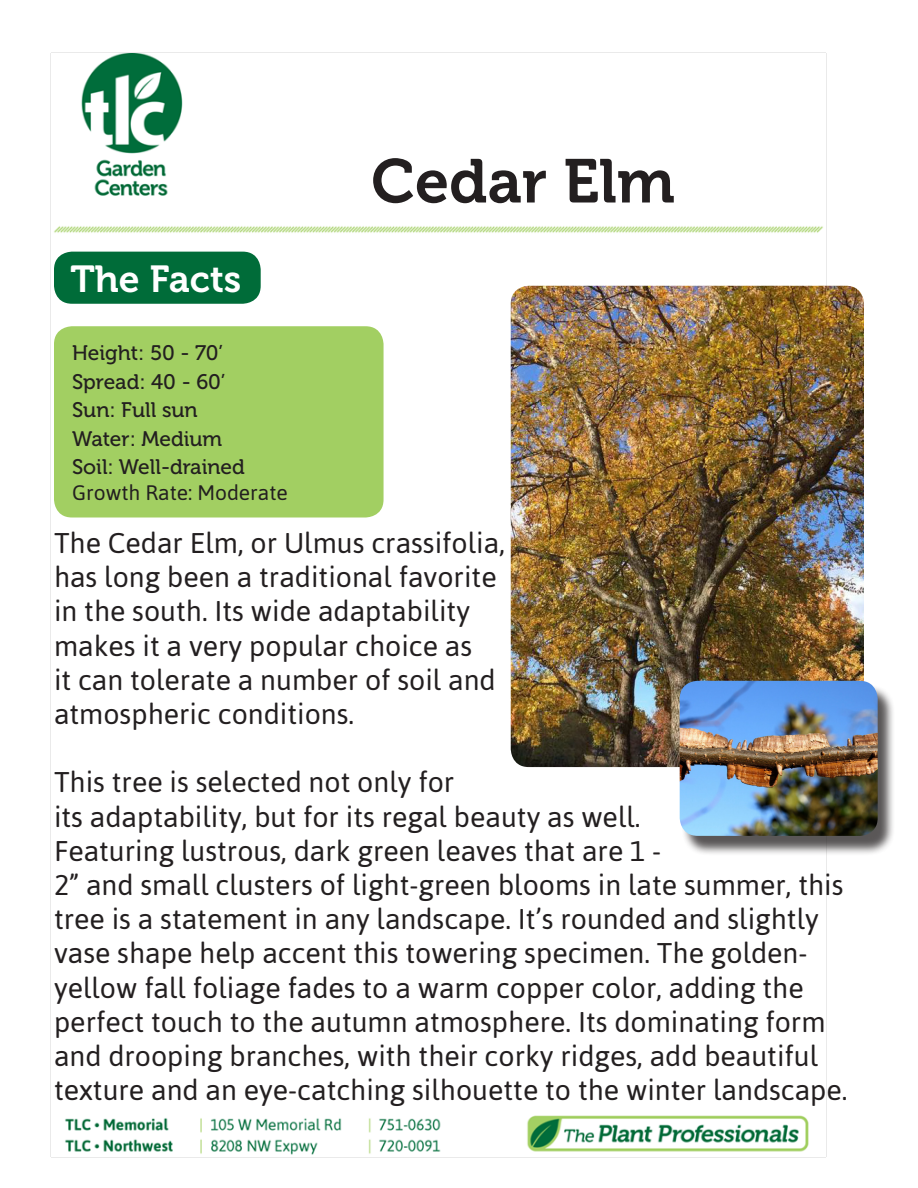
<style>
.page{position:relative;width:918px;height:1188px;background:#fff}
.page>*{position:absolute;margin:0;border:0;box-sizing:border-box;transform-origin:0 0}
.t1{font:61.5px "Museo 700";color:#231f20}
.t2{font:37.5px "Museo 700";color:#fff}
.t3{font:28.5px/34.2px "Asap";color:#231f20}
.t4{font:21px "Museo 500";color:#231f20}
.t5{font:21px "Asap";color:#231f20}
</style>
<div class="page">
<img style="left:50px;top:53px;width:777px;height:1104px">
<img style="left:511px;top:286px;width:353px;height:481px">
<div style="left:54px;top:326px;width:330px;height:192px;background:#a2cf62;border-radius:18px"></div>
<div style="left:54px;top:252px;width:207px;height:52px;background:#006c39;border-radius:18px"></div>
<div style="left:681px;top:684px;width:214px;height:171px;background:#231f20;opacity:.75"></div>
<img style="left:680px;top:681px;width:198px;height:155px">
<p class="t2" style="left:70px;top:258px;width:172px">The Facts</p>
<p class="t4" style="left:72px;top:341px;width:153px">Height: 50 - 70’</p>
<p class="t4" style="left:72px;top:370px;width:155px">Spread: 40 - 60’</p>
<p class="t4" style="left:72px;top:398px;width:127px">Sun: Full sun</p>
<p class="t4" style="left:72px;top:427px;width:152px">Water: Medium</p>
<p class="t4" style="left:72px;top:455px;width:174px">Soil: Well-drained</p>
<p class="t5" style="left:72px;top:480px;width:217px">Growth Rate: Moderate</p>
<p class="t1" style="left:371px;top:147px;width:305px">Cedar Elm</p>
<p class="t3" style="left:54px;top:526px;width:452px">The Cedar Elm, or Ulmus crassifolia, has long been a traditional favorite in the south. Its wide adaptability makes it a very popular choice as<br>it can tolerate a number of soil and atmospheric conditions.</p>
<p class="t3" style="left:54px;top:765px;width:795px">This tree is selected not only for<br>its adaptability, but for its regal beauty as well.<br>Featuring lustrous, dark green leaves that are 1 -<br>2” and small clusters of light-green blooms in late summer, this tree is a statement in any landscape. It’s rounded and slightly vase shape help accent this towering specimen. The golden&shy;yellow fall foliage fades to a warm copper color, adding the perfect touch to the autumn atmosphere. Its dominating form and drooping branches, with their corky ridges, add beautiful texture and an eye-catching silhouette to the winter landscape.</p>
</div>
